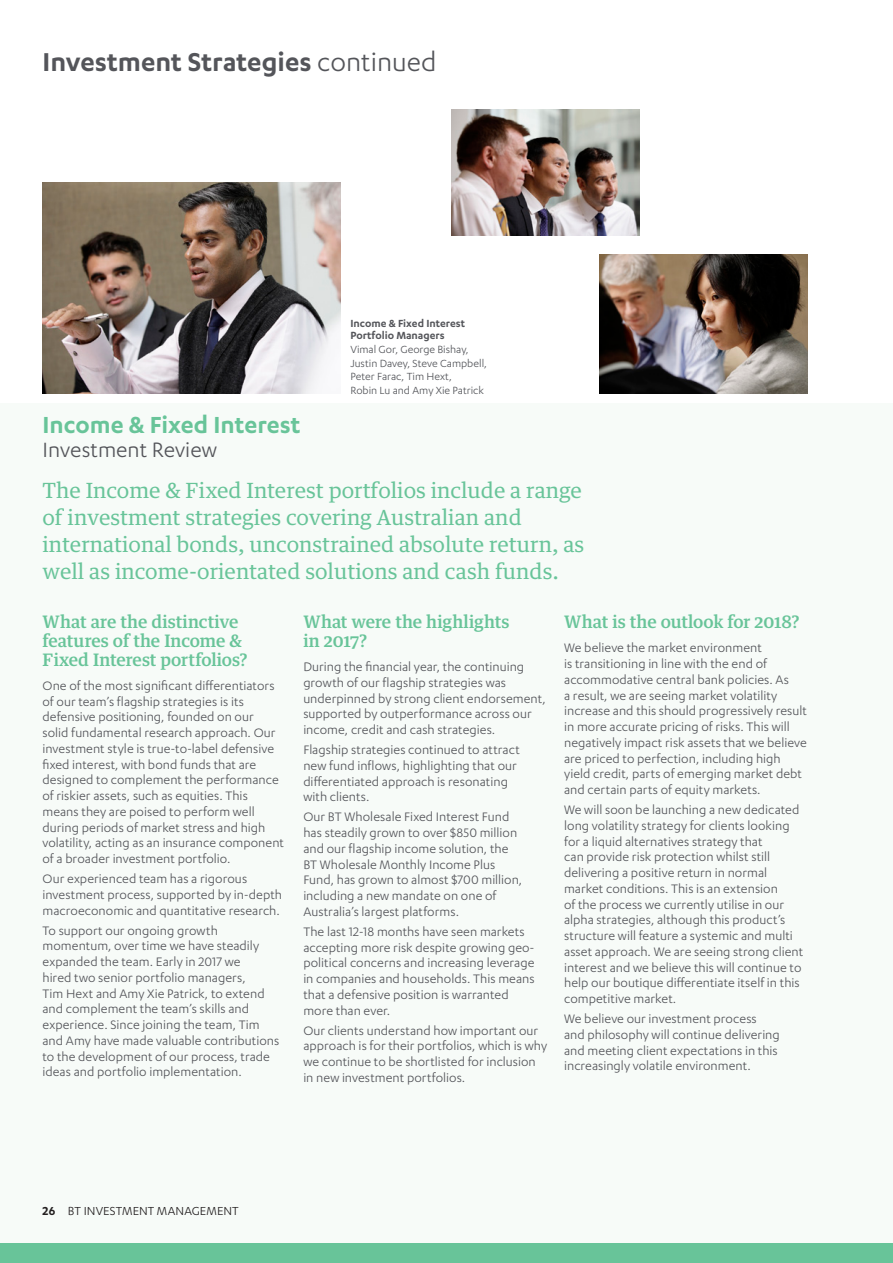
<style>
.page{position:relative;width:893px;height:1263px;background:#fff}
.page>*{position:absolute;margin:0;border:0;box-sizing:border-box;transform-origin:0 0}
.t1{font:600 30px "Karbon";color:#54555a}
.t2{font:600 27px "Karbon";color:#68c499}
.t3{font:24px "Karbon";color:#54555a}
.BTIM_Overview{font:21px/27px "Guardian Text Egyp";color:#68c499}
.Question{font:500 17.25px/18.8px "Guardian Text Egyp";letter-spacing:-.005em;color:#68c499}
.BTIM_Body_Copy{font:14.25px/15.8px "Karbon";letter-spacing:.005em;color:#54555a}
.t4{font:13.5px "Karbon";letter-spacing:.01em;color:#231f20}
.t5{font:12px/13.5px "Karbon";color:#54555a}
.t6{font:600 12px/12px "Karbon";color:#54555a}
.s1{font-weight:400}
.s2{font-weight:600}
</style>
<div class="page">
<div style="left:0;top:404px;width:893px;height:859px;background:#f7fbf8"></div>
<img style="left:43px;top:182px;width:297px;height:211px">
<div style="left:0;top:1243px;width:893px;height:20px;background:#68c499"></div>
<img style="left:451px;top:109px;width:189px;height:126px">
<img style="left:599px;top:254px;width:209px;height:139px">
<p class="t1" style="left:43px;top:45px;width:396px">Investment Strategies <span class="s1">continued</span></p>
<p class="t6" style="left:350px;top:317px;width:116px">Income &amp; Fixed Interest<br>Portfolio Managers</p>
<p class="t5" style="left:350px;top:342px;width:138px">Vimal Gor, George Bishay,<br>Justin Davey, Steve Campbell,<br>Peter Farac, Tim Hext,<br>Robin Lu and Amy Xie Patrick</p>
<p class="t2" style="left:43px;top:409px;width:259px">Income &amp; Fixed Interest</p>
<p class="t3" style="left:43px;top:436px;width:176px">Investment Review</p>
<p class="BTIM_Overview" style="left:43px;top:474px;width:543px">The Income &amp; Fixed Interest portfolios include a range of investment strategies covering Australian and international bonds, unconstrained absolute return, as well as income-orientated solutions and cash funds.</p>
<p class="Question" style="left:43px;top:611px;width:207px">What are the distinctive features of the Income &amp;<br>Fixed Interest portfolios?</p>
<p class="BTIM_Body_Copy" style="left:43px;top:677px;width:243px">One of the most significant differentiators of our team’s flagship strategies is its defensive positioning, founded on our<br>solid fundamental research approach. Our investment style is true-to-label defensive fixed interest, with bond funds that are designed to complement the performance of riskier assets, such as equities. This means they are poised to perform well during periods of market stress and high volatility, acting as an insurance component of a broader investment portfolio.</p>
<p class="BTIM_Body_Copy" style="left:43px;top:870px;width:241px">Our experienced team has a rigorous investment process, supported by in-depth macroeconomic and quantitative research.</p>
<p class="BTIM_Body_Copy" style="left:43px;top:922px;width:238px">To support our ongoing growth momentum, over time we have steadily expanded the team. Early in 2017 we<br>hired two senior portfolio managers,<br>Tim Hext and Amy Xie Patrick, to extend and complement the team’s skills and experience. Since joining the team, Tim and Amy have made valuable contributions to the development of our process, trade ideas and portfolio implementation.</p>
<p class="Question" style="left:303px;top:611px;width:208px">What were the highlights in 2017?</p>
<p class="BTIM_Body_Copy" style="left:303px;top:658px;width:244px">During the financial year, the continuing growth of our flagship strategies was underpinned by strong client endorsement, supported by outperformance across our income, credit and cash strategies.</p>
<p class="BTIM_Body_Copy" style="left:303px;top:741px;width:218px">Flagship strategies continued to attract new fund inflows, highlighting that our differentiated approach is resonating with clients.</p>
<p class="BTIM_Body_Copy" style="left:303px;top:809px;width:220px">Our BT Wholesale Fixed Interest Fund has steadily grown to over $850 million and our flagship income solution, the BT Wholesale Monthly Income Plus Fund, has grown to almost $700 million, including a new mandate on one of Australia’s largest platforms.</p>
<p class="BTIM_Body_Copy" style="left:303px;top:923px;width:233px">The last 12-18 months have seen markets accepting more risk despite growing geo&shy;political concerns and increasing leverage in companies and households. This means that a defensive position is warranted more than ever.</p>
<p class="BTIM_Body_Copy" style="left:303px;top:1022px;width:245px">Our clients understand how important our approach is for their portfolios, which is why we continue to be shortlisted for inclusion in new investment portfolios.</p>
<p class="Question" style="left:564px;top:611px;width:237px">What is the outlook for 2018?</p>
<p class="BTIM_Body_Copy" style="left:564px;top:640px;width:244px">We believe the market environment<br>is transitioning in line with the end of accommodative central bank policies. As<br>a result, we are seeing market volatility increase and this should progressively result in more accurate pricing of risks. This will negatively impact risk assets that we believe are priced to perfection, including high yield credit, parts of emerging market debt and certain parts of equity markets.</p>
<p class="BTIM_Body_Copy" style="left:564px;top:801px;width:241px">We will soon be launching a new dedicated long volatility strategy for clients looking for a liquid alternatives strategy that<br>can provide risk protection whilst still delivering a positive return in normal market conditions. This is an extension<br>of the process we currently utilise in our alpha strategies, although this product’s structure will feature a systemic and multi asset approach. We are seeing strong client interest and we believe this will continue to help our boutique differentiate itself in this competitive market.</p>
<p class="BTIM_Body_Copy" style="left:564px;top:1010px;width:217px">We believe our investment process and philosophy will continue delivering and meeting client expectations in this increasingly volatile environment.</p>
<p class="t4" style="left:43px;top:1203px;width:198px"><span class="s2">26</span> BT INVESTMENT MANAGEMENT</p>
</div>
